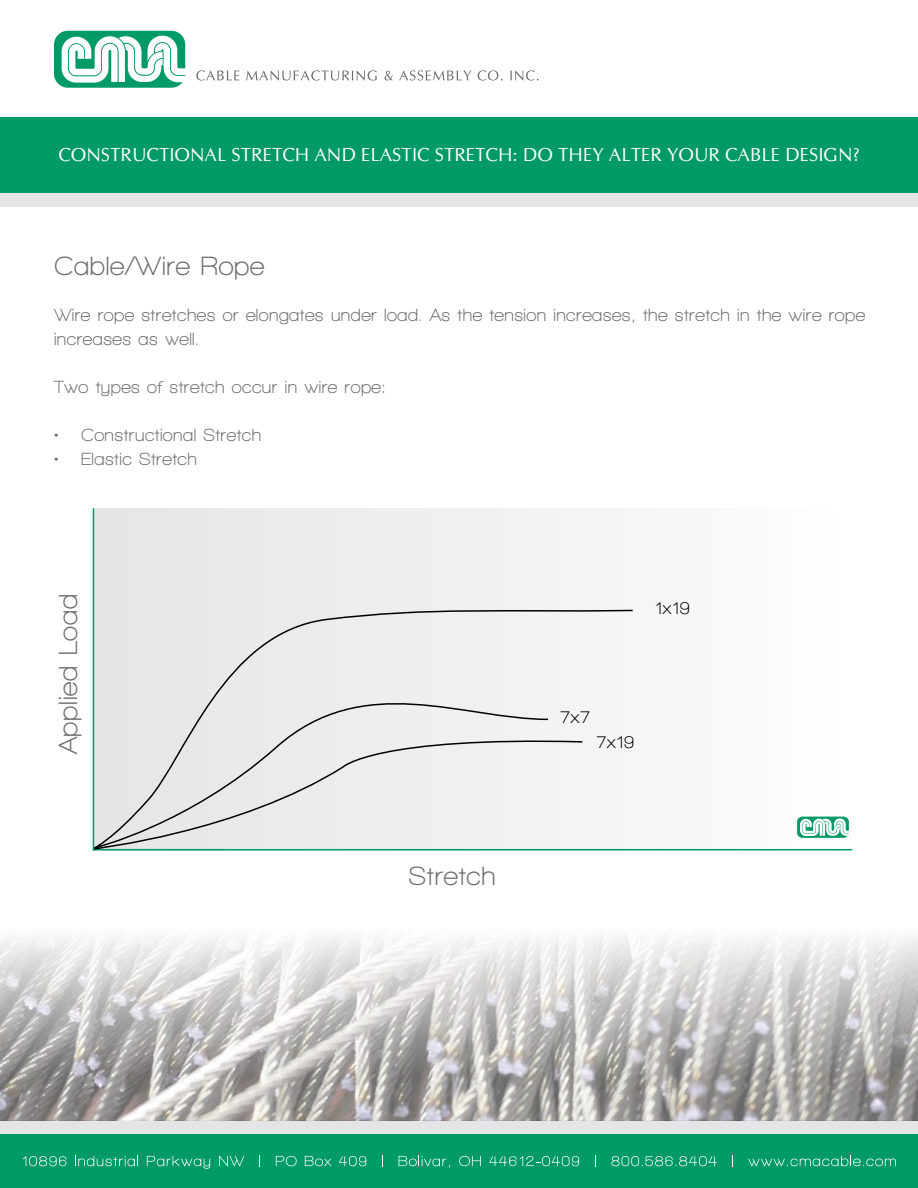
<style>
.page{position:relative;width:918px;height:1188px;background:#fff}
.page>*{position:absolute;margin:0;border:0;box-sizing:border-box;transform-origin:0 0}
.t1{font:700 27px "Walkway";letter-spacing:.025em;color:#6d6e71}
.t2{font:18.75px "CG Omega";color:#fff}
.t3{font:700 18px/24px "Walkway";letter-spacing:.025em;color:#6d6e71}
.t4{font:700 18px "Walkway";letter-spacing:.025em;color:#000}
</style>
<div class="page">
<div style="left:0;top:1134px;width:918px;height:54px;background:#009a67"></div>
<svg style="left:22px;top:1156px;width:44px;height:10px"></svg>
<svg style="left:75px;top:1156px;width:63px;height:10px"></svg>
<svg style="left:147px;top:1156px;width:63px;height:13px"></svg>
<svg style="left:219px;top:1156px;width:25px;height:10px"></svg>
<svg style="left:259px;top:1155px;width:1px;height:12px"></svg>
<svg style="left:276px;top:1156px;width:21px;height:10px"></svg>
<svg style="left:305px;top:1156px;width:27px;height:10px"></svg>
<svg style="left:339px;top:1156px;width:27px;height:10px"></svg>
<svg style="left:382px;top:1155px;width:1px;height:12px"></svg>
<svg style="left:399px;top:1156px;width:51px;height:11px"></svg>
<svg style="left:459px;top:1156px;width:22px;height:10px"></svg>
<svg style="left:489px;top:1156px;width:90px;height:10px"></svg>
<svg style="left:595px;top:1155px;width:1px;height:12px"></svg>
<svg style="left:611px;top:1156px;width:106px;height:10px"></svg>
<svg style="left:732px;top:1155px;width:1px;height:12px"></svg>
<svg style="left:748px;top:1156px;width:148px;height:10px"></svg>
<div style="left:0;top:117px;width:918px;height:90px;background:#009a67"></div>
<div style="left:0;top:194px;width:918px;height:13px;background:#e4e5e6"></div>
<div style="left:0;top:1121px;width:918px;height:13px;background:#e4e5e6"></div>
<div style="left:54px;top:31px;width:131px;height:57px;background:#009a67;border-radius:14px"></div>
<svg style="left:62px;top:36px;width:124px;height:47px"></svg>
<svg style="left:196px;top:70px;width:43px;height:11px"></svg>
<svg style="left:246px;top:70px;width:131px;height:11px"></svg>
<svg style="left:384px;top:71px;width:9px;height:10px"></svg>
<svg style="left:399px;top:70px;width:72px;height:11px"></svg>
<svg style="left:478px;top:70px;width:25px;height:11px"></svg>
<svg style="left:510px;top:70px;width:28px;height:11px"></svg>
<div style="left:94px;top:508px;width:758px;height:342px;background:linear-gradient(to right,#e4e5e6,#fdfdfd)"></div>
<hr style="left:93px;top:849px;width:759px;height:1px;background:#009a67">
<hr style="left:93px;top:508px;width:1px;height:342px;background:#009a67">
<div style="left:94px;top:605px;width:540px;height:244px;background:#edeeef"></div>
<div style="left:94px;top:736px;width:490px;height:114px;background:#ececed"></div>
<div style="left:797px;top:817px;width:52px;height:21px;background:#009a67;border-radius:5px"></div>
<svg style="left:800px;top:818px;width:49px;height:18px"></svg>
<img style="left:0;top:934px;width:918px;height:187px">
<p class="t2" style="left:58px;top:143px;width:803px">CONSTRUCTIONAL STRETCH AND ELASTIC STRETCH: DO THEY ALTER YOUR CABLE DESIGN?</p>
<h1 class="t1" style="left:54px;top:251px;width:212px">Cable/Wire Rope</h1>
<p class="t3" style="left:54px;top:302px;width:813px">Wire rope stretches or elongates under load. As the tension increases, the stretch in the wire rope increases as well.</p>
<p class="t3" style="left:54px;top:374px;width:333px">Two types of stretch occur in wire rope:</p>
<p class="t3" style="left:54px;top:422px;width:209px">• Constructional Stretch</p>
<p class="t3" style="left:54px;top:446px;width:144px">• Elastic Stretch</p>
<h1 class="t1" style="left:54px;top:754px;width:162px;rotate:-90deg">Applied Load</h1>
<h1 class="t1" style="left:409px;top:862px;width:88px">Stretch</h1>
<p class="t4" style="left:655px;top:598px;width:37px">1x19</p>
<p class="t4" style="left:560px;top:707px;width:32px">7x7</p>
<p class="t4" style="left:596px;top:732px;width:40px">7x19</p>
</div>
